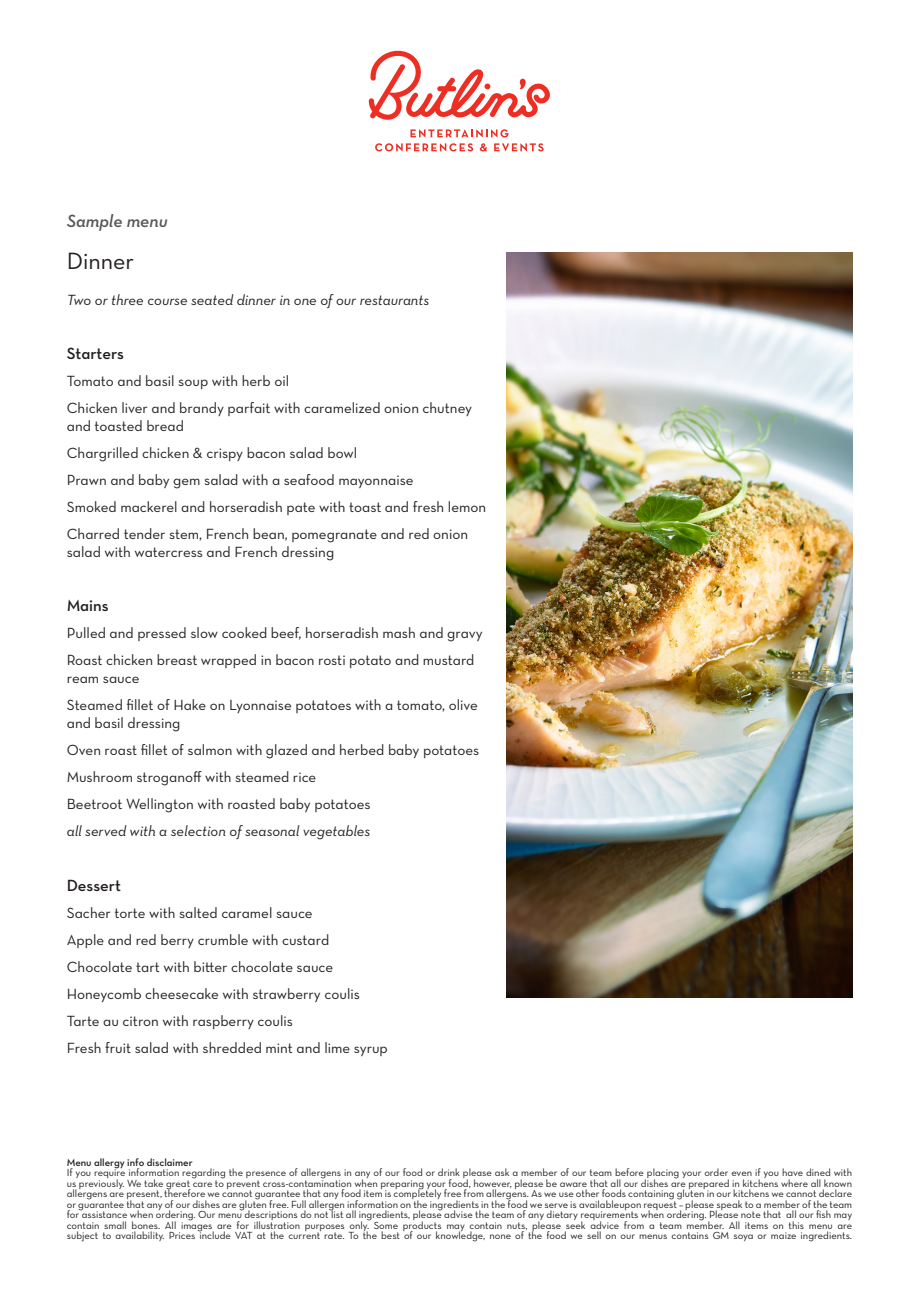
<style>
.page{position:relative;width:919px;height:1289px;background:#fff}
.page>*{position:absolute;margin:0;border:0;box-sizing:border-box;transform-origin:0 0}
.t1{font:24px "Neutraface Text Book Alt";color:#231f20}
.t2{font:18px "Neutraface Text Demi Italic Alt";color:#57585a}
.t3{font:16.5px "Neutraface Text Demi Alt";color:#231f20}
.t4{font:15px/27px "Neutraface Text Book Alt";color:#231f20}
.t5{font:15px "Neutraface Text Book Italic Alt";color:#231f20}
.t6{font:10.5px/10.5px "Neutraface Text Book Alt";color:#231f20;text-align:justify}
.t7{font:10.5px "Neutraface Text Demi Alt";color:#231f20}
.s1{font-family:"Neutraface Text Book Italic Alt"}
</style>
<div class="page">
<img style="left:506px;top:252px;width:346px;height:745px">
<svg style="left:369px;top:50px;width:181px;height:70px"></svg>
<svg style="left:410px;top:129px;width:98px;height:8px"></svg>
<svg style="left:375px;top:143px;width:98px;height:8px"></svg>
<svg style="left:480px;top:143px;width:7px;height:8px"></svg>
<svg style="left:494px;top:143px;width:49px;height:8px"></svg>
<p class="t2" style="left:67px;top:210px;width:102px">Sample menu</p>
<p class="t1" style="left:67px;top:246px;width:69px">Dinner</p>
<p class="t5" style="left:67px;top:291px;width:364px">Two or three course seated dinner in one of our restaurants</p>
<p class="t3" style="left:67px;top:343px;width:59px">Starters</p>
<p class="t4" style="left:67px;top:367px;width:407px">Tomato and basil soup with herb oil<br>Chicken liver and brandy parfait with caramelized onion chutney</p>
<p class="t4" style="left:67px;top:412px;width:421px">and toasted bread<br>Chargrilled chicken &amp; crispy bacon salad bowl<br>Prawn and baby gem salad with a seafood mayonnaise<br>Smoked mackerel and horseradish pate with toast and fresh lemon Charred tender stem, French bean, pomegranate and red onion</p>
<p class="t4" style="left:67px;top:538px;width:269px">salad with watercress and French dressing</p>
<p class="t3" style="left:67px;top:595px;width:43px">Mains</p>
<p class="t4" style="left:67px;top:619px;width:417px">Pulled and pressed slow cooked beef, horseradish mash and gravy<br>Roast chicken breast wrapped in bacon rosti potato and mustard</p>
<p class="t4" style="left:67px;top:664px;width:412px">ream sauce<br>Steamed fillet of Hake on Lyonnaise potatoes with a tomato, olive</p>
<p class="t4" style="left:67px;top:709px;width:414px">and basil dressing<br>Oven roast fillet of salmon with glazed and herbed baby potatoes Mushroom stroganoff with steamed rice<br>Beetroot Wellington with roasted baby potatoes<br><span class="s1">all served with a selection of seasonal vegetables</span></p>
<p class="t3" style="left:67px;top:874px;width:56px">Dessert</p>
<p class="t4" style="left:67px;top:898px;width:247px">Sacher torte with salted caramel sauce</p>
<p class="t4" style="left:67px;top:925px;width:322px">Apple and red berry crumble with custard Chocolate tart with bitter chocolate sauce Honeycomb cheesecake with strawberry coulis Tarte au citron with raspberry coulis<br>Fresh fruit salad with shredded mint and lime syrup</p>
<p class="t7" style="left:67px;top:1155px;width:127px">Menu allergy info disclaimer</p>
<p class="t6" style="left:67px;top:1167px;width:786px">If you require information regarding the presence of allergens in any of our food or drink please ask a member of our team before placing your order even if you have dined with us previously. We take great care to prevent cross-contamination when preparing your food, however, please be aware that all our dishes are prepared in kitchens where all known allergens are present, therefore we cannot guarantee that any food item is completely free from allergens. As we use other foods containing gluten in our kitchens we cannot declare or guarantee that any of our dishes are gluten free. Full allergen information on the ingredients in the food we serve is availableupon request – please speak to a member of the team for assistance when ordering. Our menu descriptions do not list all ingredients, please advise the team of any dietary requirements when ordering. Please note that all our fish may contain small bones. All images are for illustration purposes only. Some products may contain nuts, please seek advice from a team member. All items on this menu are subject to availability. Prices include VAT at the current rate. To the best of our knowledge, none of the food we sell on our menus contains GM soya or maize ingredients.</p>
</div>
